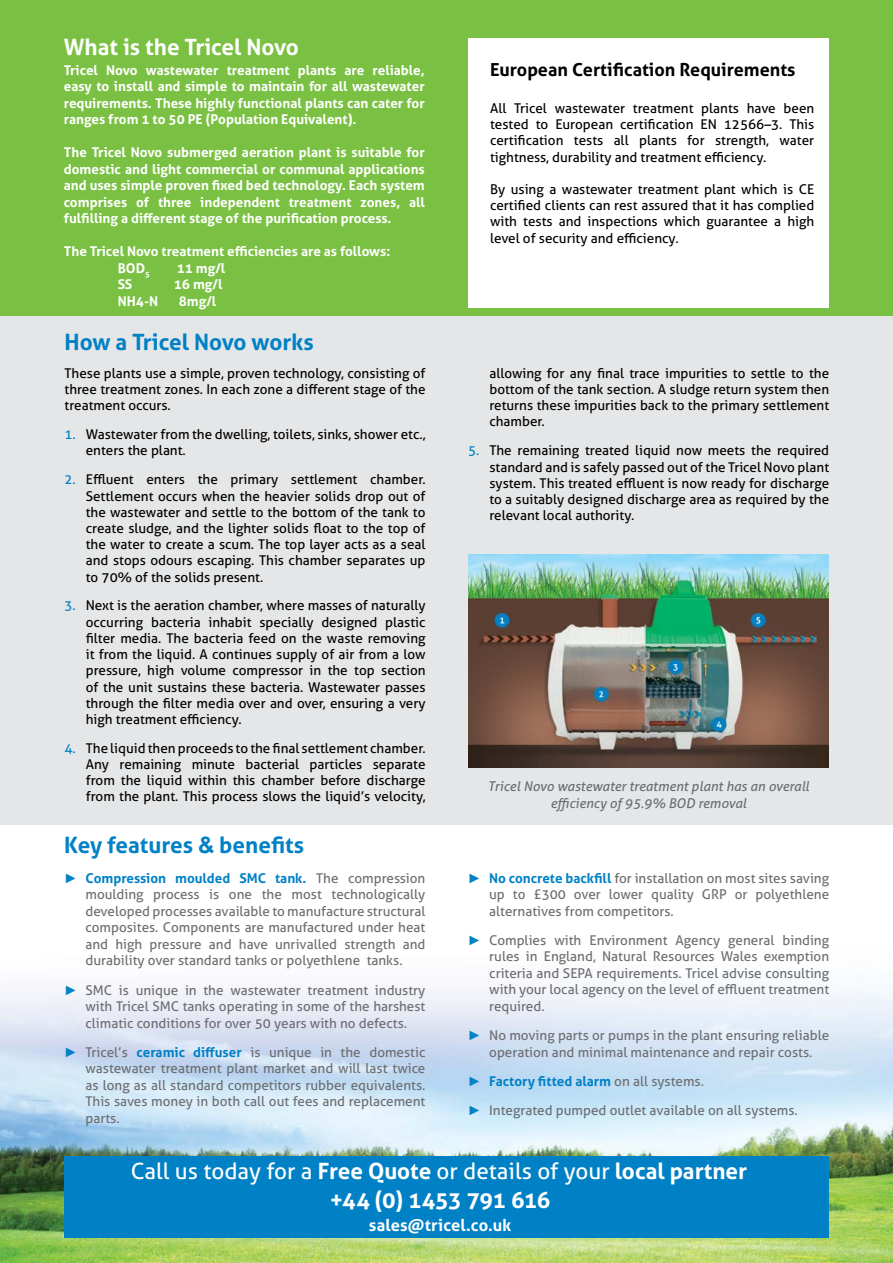
<style>
.page{position:relative;width:893px;height:1263px;background:#fff}
.page>*{position:absolute;margin:0;border:0;box-sizing:border-box;transform-origin:0 0}
.t1{font:22.5px "Aller";color:#fff}
.t2{font:700 22.5px "Aller";color:#0081c6}
.t3{font:700 22.5px "Aller";color:#fff}
.t4{font:700 22.5px "Aller";letter-spacing:-.02em;color:#fff}
.t5{font:700 18px "Aller";color:#000}
.t6{font:700 16.5px "Aller";letter-spacing:.005em;color:#fefefe}
.t7{font:13.5px/16.2px "Aller";color:#000;text-align:justify}
.t8{font:13.5px/16.5px "Aller";color:#6d6e71;text-align:justify}
.t9{font:700 13.5px/16.5px "Aller";color:#fff;text-align:justify}
.t10{font:italic 13.5px/16.5px "Aller";color:#6d6e71;text-align:center}
.s1{color:#0082c5}
.s2{font-family:"Arial"}
.s3{font-family:"Arial";font-weight:700;color:#0082c5}
.s4{font-weight:700;color:#0081c6}
.s5{font-weight:700}
</style>
<div class="page">
<div style="left:0;top:0;width:893px;height:317px;background:#7ac143"></div>
<img style="left:0;top:982px;width:893px;height:281px">
<div style="left:65px;top:1156px;width:764px;height:82px;background:#0081c6"></div>
<div style="left:0;top:317px;width:893px;height:508px;background:#e5e6e7"></div>
<img style="left:468px;top:555px;width:360px;height:212px">
<div style="left:468px;top:38px;width:360px;height:270px;background:#fff"></div>
<h1 class="t3" style="left:64px;top:33px;width:237px">What is the Tricel Novo</h1>
<p class="t9" style="left:64px;top:61px;width:363px">Tricel Novo wastewater treatment plants are reliable, easy to install and simple to maintain for all wastewater requirements. These highly functional plants can cater for ranges from 1 to 50 PE (Population Equivalent).</p>
<p class="t9" style="left:64px;top:144px;width:363px">The Tricel Novo submerged aeration plant is suitable for domestic and light commercial or communal applications and uses simple proven fixed bed technology. Each system comprises of three independent treatment zones, all fulfilling a different stage of the purification process.</p>
<p class="t9" style="left:118px;top:243px;width:274px;text-indent:-54px">The Tricel Novo treatment efficiencies are as follows:<br>BOD<sub>5</sub></p>
<p class="t9" style="left:177px;top:259px;width:50px">11 mg/l</p>
<p class="t9" style="left:118px;top:276px;width:16px">SS</p>
<p class="t9" style="left:174px;top:276px;width:50px">16 mg/l</p>
<p class="t9" style="left:118px;top:292px;width:42px">NH4-N</p>
<p class="t9" style="left:179px;top:292px;width:39px">8mg/l</p>
<h1 class="t2" style="left:65px;top:328px;width:251px">How a Tricel Novo works</h1>
<p class="t7" style="left:65px;top:365px;width:363px">These plants use a simple, proven technology, consisting of three treatment zones. In each zone a different stage of the treatment occurs.</p>
<p class="t7" style="left:86px;top:426px;width:341px;text-indent:-21px"><span class="s1">1.</span> Wastewater from the dwelling, toilets, sinks, shower etc., enters the plant.</p>
<p class="t7" style="left:86px;top:471px;width:341px;text-indent:-21px"><span class="s1">2.</span> Effluent enters the primary settlement chamber.<br>Settlement occurs when the heavier solids drop out of the wastewater and settle to the bottom of the tank to create sludge, and the lighter solids float to the top of the water to create a scum. The top layer acts as a seal and stops odours escaping. This chamber separates up to 70% of the solids present.</p>
<p class="t7" style="left:86px;top:597px;width:341px;text-indent:-21px"><span class="s1">3.</span> Next is the aeration chamber, where masses of naturally occurring bacteria inhabit specially designed plastic filter media. The bacteria feed on the waste removing it from the liquid. A continues supply of air from a low pressure, high volume compressor in the top section of the unit sustains these bacteria. Wastewater passes through the filter media over and over, ensuring a very high treatment efficiency.</p>
<p class="t7" style="left:86px;top:740px;width:341px;text-indent:-21px"><span class="s1">4.</span> The liquid then proceeds to the final settlement chamber.<br>Any remaining minute bacterial particles separate from the liquid within this chamber before discharge from the plant. This process slows the liquid’s velocity,</p>
<h1 class="t2" style="left:64px;top:831px;width:241px">Key features <span class="s2">&amp;</span> benefits</h1>
<p class="t8" style="left:85px;top:870px;width:341px;text-indent:-21px"><span class="s3">►</span> <span class="s4">Compression moulded SMC tank.</span> The compression moulding process is one the most technologically developed processes available to manufacture structural composites. Components are manufactured under heat and high pressure and have unrivalled strength and durability over standard tanks or polyethlene tanks.</p>
<p class="t8" style="left:85px;top:981px;width:341px;text-indent:-21px"><span class="s3">►</span> SMC is unique in the wastewater treatment industry with Tricel SMC tanks operating in some of the harshest climatic conditions for over 50 years with no defects.</p>
<p class="t8" style="left:85px;top:1044px;width:341px;text-indent:-21px"><span class="s3">►</span> Tricel’s <span class="s4">ceramic diffuser</span> is unique in the domestic wastewater treatment plant market and will last twice as long as all standard competitors rubber equivalents.<br>This saves money in both call out fees and replacement parts.</p>
<h2 class="t5" style="left:490px;top:58px;width:307px">European Certification Requirements</h2>
<p class="t7" style="left:490px;top:100px;width:326px">All Tricel wastewater treatment plants have been tested to European certification EN 12566–3. This certification tests all plants for strength, water tightness, durability and treatment efficiency.</p>
<p class="t7" style="left:490px;top:181px;width:326px">By using a wastewater treatment plant which is CE certified clients can rest assured that it has complied with tests and inspections which guarantee a high level of security and efficiency.</p>
<p class="t7" style="left:489px;top:365px;width:341px">allowing for any final trace impurities to settle to the bottom of the tank section. A sludge return system then returns these impurities back to the primary settlement chamber.</p>
<p class="t7" style="left:489px;top:442px;width:341px;text-indent:-21px"><span class="s1">5.</span> The remaining treated liquid now meets the required standard and is safely passed out of the Tricel Novo plant system. This treated effluent is now ready for discharge to a suitably designed discharge area as required by the relevant local authority.</p>
<p class="t10" style="left:488px;top:778px;width:323px">Tricel Novo wastewater treatment plant has an overall efficiency of 95.9% BOD removal</p>
<p class="t8" style="left:489px;top:870px;width:341px;text-indent:-21px"><span class="s3">►</span> <span class="s4">No concrete backfill</span> for installation on most sites saving up to £300 over lower quality GRP or polyethlene alternatives from competitors.</p>
<p class="t8" style="left:489px;top:932px;width:341px;text-indent:-21px"><span class="s3">►</span> Complies with Environment Agency general binding rules in England, Natural Resources Wales exemption criteria and SEPA requirements. Tricel advise consulting with your local agency on the level of effluent treatment required.</p>
<p class="t8" style="left:468px;top:1027px;width:363px;text-align:center"><span class="s3">►</span> No moving parts or pumps in the plant ensuring reliable operation and minimal maintenance and repair costs.</p>
<p class="t8" style="left:468px;top:1066px;width:331px;line-height:29.2px"><span class="s3">►</span> <span class="s4">Factory fitted alarm</span> on all systems.<br><span class="s3">►</span> Integrated pumped outlet available on all systems.</p>
<h1 class="t1" style="left:131px;top:1157px;width:618px">Call us today for a <span class="s5">Free Quote</span> or details of your <span class="s5">local partner</span></h1>
<h1 class="t4" style="left:330px;top:1186px;width:222px">+44 (0) 1453 791 616</h1>
<p class="t6" style="left:369px;top:1215px;width:144px">sales@tricel.co.uk</p>
</div>
